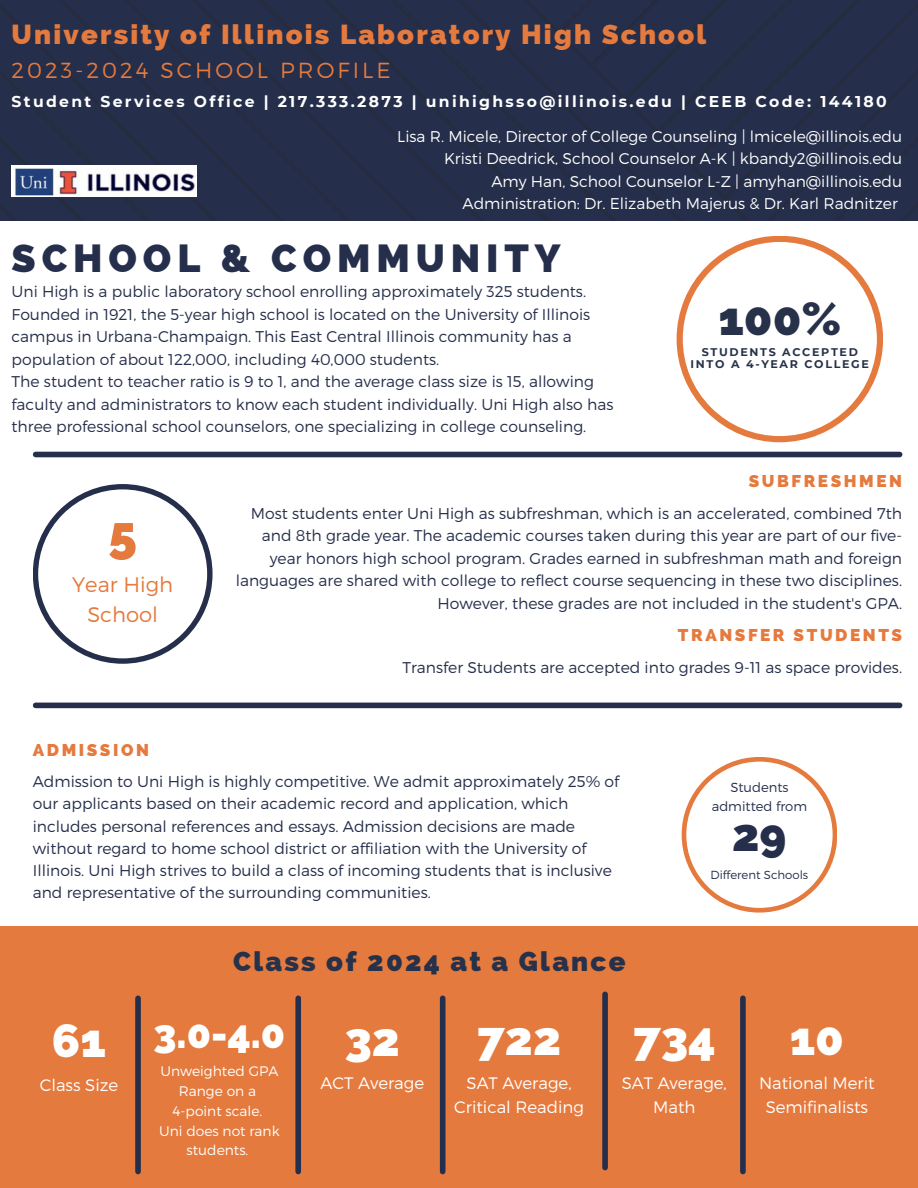
<style>
.page{position:relative;width:918px;height:1188px;background:#fff}
.page>*{position:absolute;margin:0;border:0;box-sizing:border-box;transform-origin:0 0}
.t1{font:800 51.3px "Raleway";color:#e57a3e}
.t2{font:800 46.8px "Raleway";color:#fff}
.t3{font:800 46.8px "Raleway";color:#27324a}
.t4{font:800 45.6px "Raleway";color:#252e4a}
.t5{font:800 39.75px "Raleway";color:#fff}
.t6{font:800 39.3px "Raleway";letter-spacing:.15em;color:#252e4a}
.t7{font:800 27.6px "Raleway";letter-spacing:.08em;color:#e57a3e}
.t8{font:800 27.6px "Raleway";letter-spacing:.08em;color:#27324a}
.t9{font:300 21.75px "Montserrat";letter-spacing:.14em;color:#e57a3e}
.t10{font:300 21.15px/30.3px "Montserrat";color:#e57a3e;text-align:center}
.t11{font:800 17.1px "Raleway";letter-spacing:.15em;color:#e57a3e}
.t12{font:300 16.65px/23.7px "Montserrat";color:#fff;text-align:center}
.t13{font:300 15.6px/22.5px "Montserrat";color:#252e4a}
.t14{font:300 15.6px "Montserrat";color:#fff}
.t15{font:700 15.6px "Montserrat";letter-spacing:.15em;color:#fff}
.t16{font:300 13.8px/19.8px "Montserrat";color:#fff;text-align:center}
.t17{font:300 13.2px/18.6px "Montserrat";color:#252e4a;text-align:center}
.t18{font:300 11.7px "Montserrat";color:#252e4a}
.t19{font:700 11.1px/12px "Montserrat";letter-spacing:.15em;color:#27324a;text-align:center}
</style>
<div class="page">
<div style="left:0;top:0;width:918px;height:221px;background:#252e4a"></div>
<div style="left:0;top:926px;width:918px;height:262px;background:#e57a3e"></div>
<div style="left:36px;top:452px;width:864px;height:5px;background:#252e4a"></div>
<svg style="left:33px;top:484px;width:180px;height:180px"></svg>
<div style="left:36px;top:703px;width:864px;height:5px;background:#252e4a"></div>
<img style="left:12px;top:165px;width:184px;height:32px">
<svg style="left:677px;top:236px;width:206px;height:206px"></svg>
<svg style="left:682px;top:757px;width:155px;height:156px"></svg>
<div style="left:135px;top:998px;width:6px;height:174px;background:#252e4a"></div>
<div style="left:295px;top:998px;width:6px;height:174px;background:#252e4a"></div>
<div style="left:602px;top:994px;width:6px;height:174px;background:#252e4a"></div>
<div style="left:740px;top:998px;width:6px;height:174px;background:#252e4a"></div>
<div style="left:440px;top:998px;width:6px;height:174px;background:#252e4a"></div>
<p class="t7" style="left:12px;top:18px;width:696px">University of Illinois Laboratory High School</p>
<p class="t9" style="left:12px;top:56px;width:381px">2023-2024 SCHOOL PROFILE</p>
<p class="t15" style="left:12px;top:92px;width:877px">Student Services Office | 217.333.2873 | unihighsso@illinois.edu | CEEB Code: 144180</p>
<p class="t14" style="left:397px;top:126px;width:506px">Lisa R. Micele, Director of College Counseling | lmicele@illinois.edu</p>
<p class="t14" style="left:444px;top:148px;width:460px">Kristi Deedrick, School Counselor A-K | kbandy2@illinois.edu</p>
<p class="t14" style="left:491px;top:171px;width:412px">Amy Han, School Counselor L-Z | amyhan@illinois.edu</p>
<p class="t14" style="left:463px;top:193px;width:437px">Administration: Dr. Elizabeth Majerus &amp; Dr. Karl Radnitzer</p>
<p class="t6" style="left:12px;top:235px;width:550px">SCHOOL &amp; COMMUNITY</p>
<p class="t13" style="left:12px;top:280px;width:580px">Uni High is a public laboratory school enrolling approximately 325 students.<br>Founded in 1921, the 5-year high school is located on the University of Illinois campus in Urbana-Champaign. This East Central Illinois community has a population of about 122,000, including 40,000 students.</p>
<p class="t13" style="left:12px;top:370px;width:603px">The student to teacher ratio is 9 to 1, and the average class size is 15, allowing faculty and administrators to know each student individually. Uni High also has three professional school counselors, one specializing in college counseling.</p>
<p class="t3" style="left:718px;top:291px;width:124px">100%</p>
<p class="t19" style="left:691px;top:346px;width:180px">STUDENTS ACCEPTED<br>INTO A 4-YEAR COLLEGE</p>
<p class="t11" style="left:749px;top:471px;width:155px">SUBFRESHMEN</p>
<p class="t1" style="left:108px;top:504px;width:30px">5</p>
<p class="t10" style="left:72px;top:568px;width:103px">Year High<br>School</p>
<p class="t11" style="left:33px;top:740px;width:118px">ADMISSION</p>
<p class="t13" style="left:236px;top:501px;width:668px;text-align:right">Most students enter Uni High as subfreshman, which is an accelerated, combined 7th and 8th grade year. The academic courses taken during this year are part of our five&shy;year honors high school program. Grades earned in subfreshman math and foreign languages are shared with college to reflect course sequencing in these two disciplines.<br>However, these grades are not included in the student's GPA.</p>
<p class="t11" style="left:678px;top:625px;width:226px">TRANSFER STUDENTS</p>
<p class="t13" style="left:402px;top:656px;width:501px">Transfer Students are accepted into grades 9-11 as space provides.</p>
<p class="t13" style="left:33px;top:770px;width:588px">Admission to Uni High is highly competitive. We admit approximately 25% of our applicants based on their academic record and application, which includes personal references and essays. Admission decisions are made without regard to home school district or affiliation with the University of Illinois. Uni High strives to build a class of incoming students that is inclusive and representative of the surrounding communities.</p>
<p class="t8" style="left:233px;top:945px;width:394px">Class of 2024 at a Glance</p>
<p class="t17" style="left:712px;top:778px;width:97px">Students admitted from</p>
<p class="t4" style="left:732px;top:808px;width:56px">29</p>
<p class="t18" style="left:711px;top:867px;width:99px">Different Schools</p>
<p class="t2" style="left:52px;top:1013px;width:56px">61</p>
<p class="t12" style="left:40px;top:1073px;width:80px">Class Size</p>
<p class="t5" style="left:154px;top:1010px;width:133px">3.0-4.0</p>
<p class="t16" style="left:160px;top:1061px;width:119px">Unweighted GPA<br>Range on a</p>
<p class="t16" style="left:173px;top:1100px;width:91px">4-point scale.</p>
<p class="t16" style="left:159px;top:1120px;width:122px">Uni does not rank students.</p>
<p class="t2" style="left:345px;top:1012px;width:57px">32</p>
<p class="t12" style="left:321px;top:1070px;width:105px">ACT Average</p>
<p class="t2" style="left:477px;top:1011px;width:86px">722</p>
<p class="t12" style="left:454px;top:1071px;width:131px">SAT Average,<br>Critical Reading</p>
<p class="t2" style="left:633px;top:1011px;width:84px">734</p>
<p class="t12" style="left:622px;top:1071px;width:107px">SAT Average,<br>Math</p>
<p class="t2" style="left:790px;top:1011px;width:56px">10</p>
<p class="t12" style="left:759px;top:1071px;width:117px">National Merit<br>Semifinalists</p>
</div>
